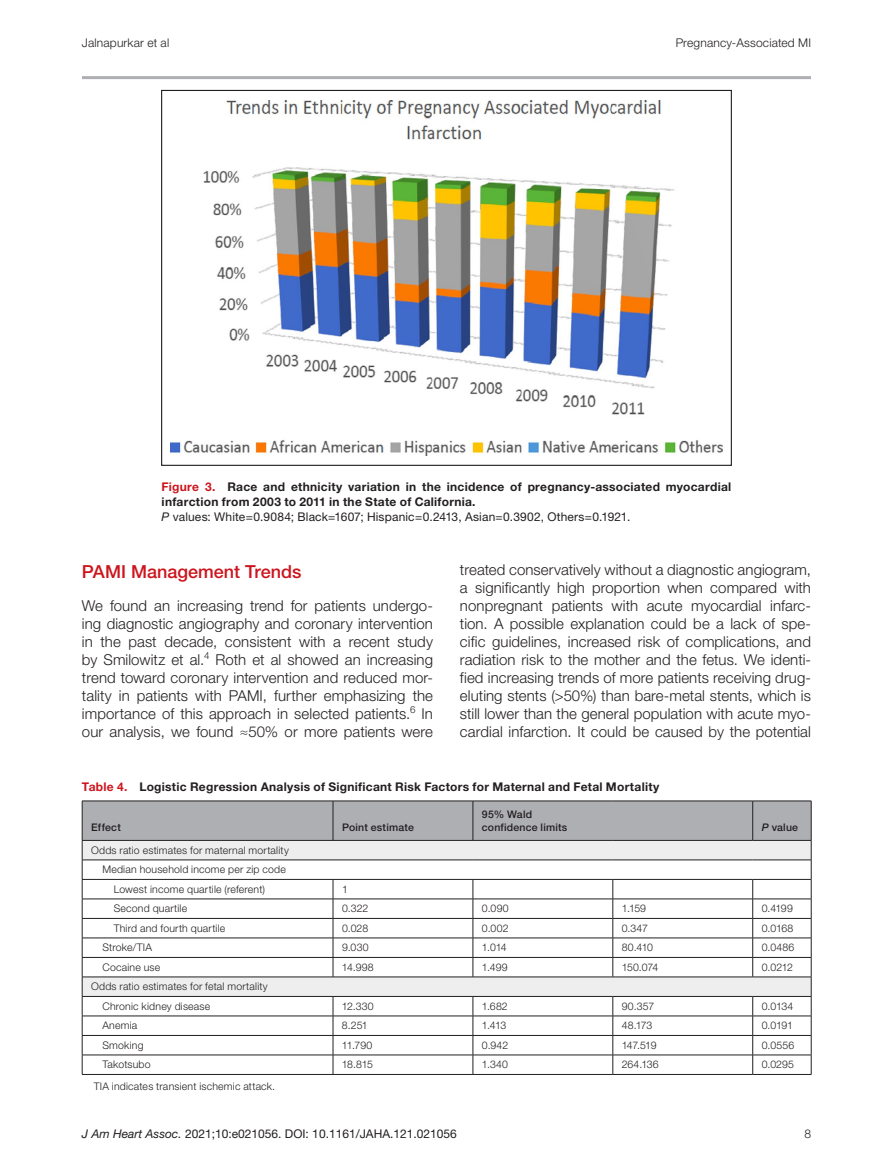
<style>
.page{position:relative;width:893px;height:1174px;background:#fff}
.page>*{position:absolute;margin:0;border:0;box-sizing:border-box;transform-origin:0 0}
.t1{font:500 18px "Helvetica Neue LT Std";color:#cd151d}
.t2{font:300 15px/18px "Helvetica Neue LT Std";letter-spacing:.005em;color:#231f20;text-align:justify}
.t3{font:700 12px/15px "Helvetica Neue LT Std";letter-spacing:.025em;color:#231f20}
.t4{font:12px "Helvetica Neue LT Std";color:#231f20}
.t5{font:300 12px "Helvetica Neue LT Std";letter-spacing:.015em;color:#231f20}
.t6{font:300 10.5px/19.5px "Helvetica Neue LT Std";letter-spacing:.02em;color:#231f20}
.t7{font:500 10.5px/13.5px "Helvetica Neue LT Std";letter-spacing:.02em;color:#231f20}
.s1{color:#cd151d}
.s2{font-weight:400;font-style:italic}
.s3{font-weight:400}
.s4{font-style:italic}
</style>
<div class="page">
<img style="left:170px;top:100px;width:553px;height:356px">
<hr style="left:82px;top:800px;width:251px;height:1px;background:#231f20">
<hr style="left:333px;top:800px;width:140px;height:1px;background:#231f20">
<hr style="left:473px;top:800px;width:140px;height:1px;background:#231f20">
<hr style="left:613px;top:800px;width:140px;height:1px;background:#231f20">
<hr style="left:753px;top:800px;width:58px;height:1px;background:#231f20">
<hr style="left:82px;top:1074px;width:251px;height:1px;background:#231f20">
<hr style="left:333px;top:1074px;width:140px;height:1px;background:#231f20">
<hr style="left:473px;top:1074px;width:140px;height:1px;background:#231f20">
<hr style="left:613px;top:1074px;width:140px;height:1px;background:#231f20">
<svg style="left:82px;top:801px;width:730px;height:273px"></svg>
<hr style="left:753px;top:1074px;width:58px;height:1px;background:#231f20">
<hr style="left:82px;top:76px;width:729px;height:3px;background:#aeafb3">
<p class="t5" style="left:82px;top:35px;width:89px">Jalnapurkar et al</p>
<p class="t5" style="left:676px;top:35px;width:137px">Pregnancy-Associated MI</p>
<p class="t3" style="left:162px;top:479px;width:571px"><span class="s1">Figure 3.</span> Race and ethnicity variation in the incidence of pregnancy-associated myocardial infarction from 2003 to 2011 in the State of California.<br><span class="s2">P</span> <span class="s3">values: White=0.9084; Black=1607; Hispanic=0.2413, Asian=0.3902, Others=0.1921.</span></p>
<p class="t1" style="left:82px;top:560px;width:221px">PAMI Management Trends</p>
<p class="t2" style="left:82px;top:596px;width:353px">We found an increasing trend for patients undergo&shy;ing diagnostic angiography and coronary intervention in the past decade, consistent with a recent study by Smilowitz et al.<sup>4</sup> Roth et al showed an increasing trend toward coronary intervention and reduced mor&shy;tality in patients with PAMI, further emphasizing the importance of this approach in selected patients.<sup>6</sup> In our analysis, we found ≈50% or more patients were</p>
<p class="t2" style="left:460px;top:561px;width:353px">treated conservatively without a diagnostic angiogram, a significantly high proportion when compared with nonpregnant patients with acute myocardial infarc&shy;tion. A possible explanation could be a lack of spe&shy;cific guidelines, increased risk of complications, and radiation risk to the mother and the fetus. We identi&shy;fied increasing trends of more patients receiving drug&shy;eluting stents (&gt;50%) than bare-metal stents, which is still lower than the general population with acute myo&shy;cardial infarction. It could be caused by the potential</p>
<p class="t3" style="left:82px;top:779px;width:579px"><span class="s1">Table 4.</span> Logistic Regression Analysis of Significant Risk Factors for Maternal and Fetal Mortality</p>
<p class="t7" style="left:91px;top:820px;width:31px">Effect</p>
<p class="t7" style="left:342px;top:820px;width:73px">Point estimate</p>
<p class="t7" style="left:482px;top:807px;width:87px">95% Wald confidence limits</p>
<p class="t7" style="left:762px;top:820px;width:38px"><span class="s4">P</span> value</p>
<p class="t6" style="left:91px;top:840px;width:199px">Odds ratio estimates for maternal mortality</p>
<p class="t6" style="left:102px;top:859px;width:185px">Median household income per zip code</p>
<p class="t6" style="left:114px;top:879px;width:153px">Lowest income quartile (referent)</p>
<p class="t6" style="left:342px;top:879px;width:7px">1</p>
<p class="t6" style="left:114px;top:898px;width:75px">Second quartile</p>
<p class="t6" style="left:342px;top:898px;width:28px">0.322</p>
<p class="t6" style="left:482px;top:898px;width:28px">0.090</p>
<p class="t6" style="left:622px;top:898px;width:26px">1.159</p>
<p class="t6" style="left:762px;top:898px;width:33px">0.4199</p>
<p class="t6" style="left:114px;top:918px;width:113px">Third and fourth quartile</p>
<p class="t6" style="left:342px;top:918px;width:28px">0.028</p>
<p class="t6" style="left:482px;top:918px;width:28px">0.002</p>
<p class="t6" style="left:622px;top:918px;width:28px">0.347</p>
<p class="t6" style="left:762px;top:918px;width:33px">0.0168</p>
<p class="t6" style="left:102px;top:937px;width:51px">Stroke/TIA</p>
<p class="t6" style="left:342px;top:937px;width:28px">9.030</p>
<p class="t6" style="left:482px;top:937px;width:26px">1.014</p>
<p class="t6" style="left:622px;top:937px;width:33px">80.410</p>
<p class="t6" style="left:762px;top:937px;width:34px">0.0486</p>
<p class="t6" style="left:102px;top:957px;width:59px">Cocaine use</p>
<p class="t6" style="left:342px;top:957px;width:33px">14.998</p>
<p class="t6" style="left:482px;top:957px;width:27px">1.499</p>
<p class="t6" style="left:622px;top:957px;width:38px">150.074</p>
<p class="t6" style="left:762px;top:957px;width:33px">0.0212</p>
<p class="t6" style="left:102px;top:976px;width:167px;text-indent:-11px">Odds ratio estimates for fetal mortality<br>Chronic kidney disease</p>
<p class="t6" style="left:342px;top:996px;width:33px">12.330</p>
<p class="t6" style="left:482px;top:996px;width:27px">1.682</p>
<p class="t6" style="left:622px;top:996px;width:34px">90.357</p>
<p class="t6" style="left:762px;top:996px;width:33px">0.0134</p>
<p class="t6" style="left:102px;top:1015px;width:36px">Anemia</p>
<p class="t6" style="left:342px;top:1015px;width:27px">8.251</p>
<p class="t6" style="left:482px;top:1015px;width:26px">1.413</p>
<p class="t6" style="left:622px;top:1015px;width:32px">48.173</p>
<p class="t6" style="left:762px;top:1015px;width:33px">0.0191</p>
<p class="t6" style="left:102px;top:1035px;width:43px">Smoking</p>
<p class="t6" style="left:342px;top:1035px;width:32px">11.790</p>
<p class="t6" style="left:482px;top:1035px;width:28px">0.942</p>
<p class="t6" style="left:622px;top:1035px;width:36px">147.519</p>
<p class="t6" style="left:762px;top:1035px;width:34px">0.0556</p>
<p class="t6" style="left:102px;top:1054px;width:50px">Takotsubo</p>
<p class="t6" style="left:342px;top:1054px;width:33px">18.815</p>
<p class="t6" style="left:482px;top:1054px;width:28px">1.340</p>
<p class="t6" style="left:622px;top:1054px;width:38px">264.136</p>
<p class="t6" style="left:762px;top:1054px;width:34px">0.0295</p>
<p class="t6" style="left:94px;top:1076px;width:183px">TIA indicates transient ischemic attack.</p>
<p class="t4" style="left:82px;top:1126px;width:376px"><span class="s4">J Am Heart Assoc.</span> 2021;10:e021056. DOI: 10.1161/JAHA.121.021056</p>
<p class="t5" style="left:804px;top:1126px;width:8px">8</p>
</div>
